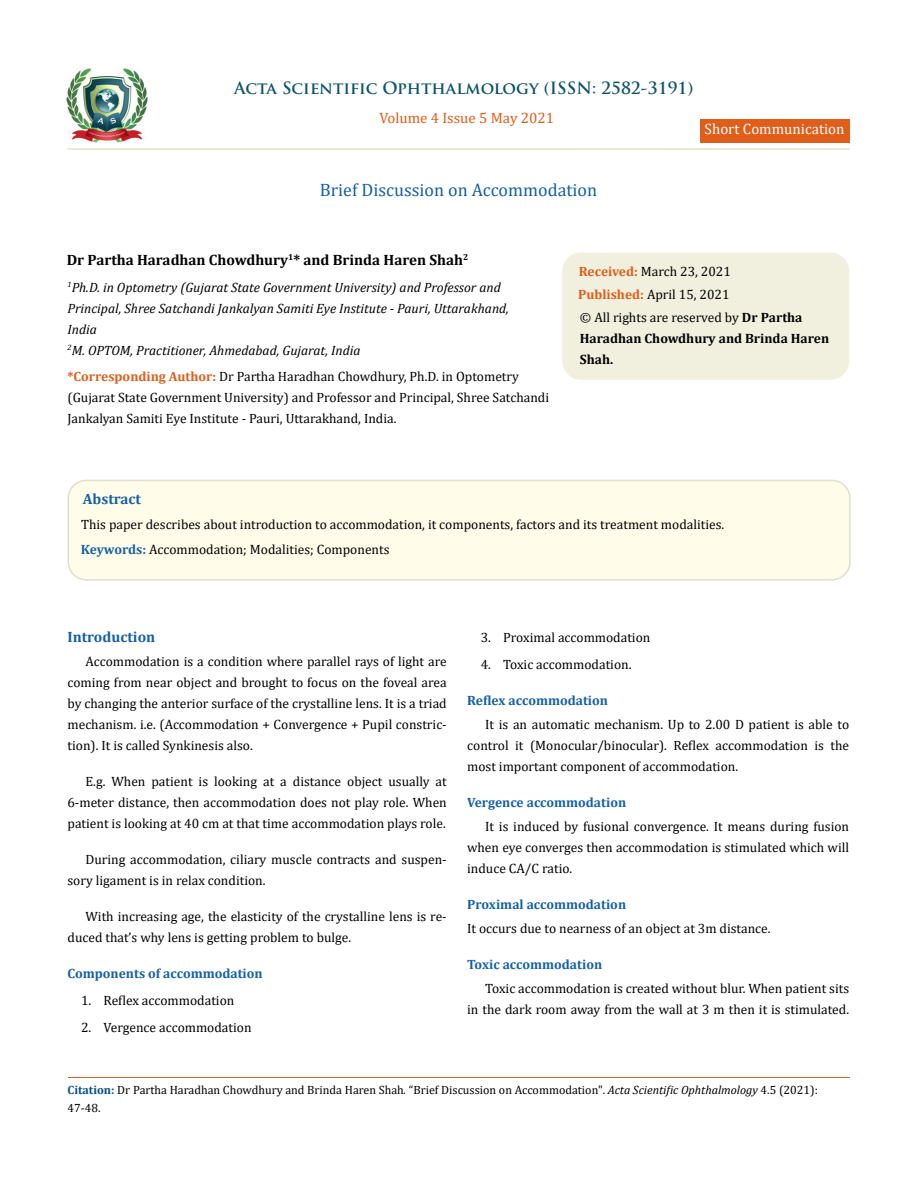
<style>
.page{position:relative;width:917px;height:1188px;background:#fff}
.page>*{position:absolute;margin:0;border:0;box-sizing:border-box;transform-origin:0 0}
.t1{font:18px "Cambria";color:#1560a6}
.t2{font:700 16.5px "Trajan Pro";color:#0e546a}
.t3{font:700 15px "Cambria";color:#000}
.t4{font:15px "Cambria";color:#e05d1a}
.t5{font:700 15px "Cambria";color:#1560a6}
.t6{font:15px "Cambria";color:#fff}
.t7{font:13.5px/21px "Cambria";color:#000}
.t8{font:italic 13.5px/21px "Cambria";color:#000}
.t9{font:700 13.5px "Cambria";color:#1560a6}
.t10{font:700 13.5px/21px "Cambria";color:#000}
.t11{font:12px/18px "Cambria";color:#000}
.s1{font-weight:700;color:#e05d1a}
.s2{font-weight:700}
.s3{font-weight:700;color:#1560a6}
.s4{font-weight:700;color:#035089}
.s5{font-style:italic}
</style>
<div class="page">
<img style="left:67px;top:68px;width:80px;height:74px">
<div style="left:699px;top:119px;width:150px;height:23px;background:#e05d1a"></div>
<div style="left:563px;top:253px;width:285px;height:126px;background:#f1f0de;border-radius:18px"></div>
<div style="left:562px;top:253px;width:287px;height:127px;border:2px solid #f1f0de;border-radius:18px"></div>
<div style="left:68px;top:480px;width:781px;height:100px;background:#fffde9;border-radius:18px"></div>
<div style="left:67px;top:480px;width:783px;height:101px;border:2px solid #e0dfcd;border-radius:18px"></div>
<hr style="left:68px;top:1078px;width:781px;height:1px;background:#e05d1a">
<hr style="left:67px;top:148px;width:782px;height:2px;background:#e0dfcd">
<p class="t2" style="left:234px;top:77px;width:461px">Acta Scientific Ophthalmology (ISSN: 2582-3191)</p>
<p class="t4" style="left:379px;top:109px;width:176px">Volume 4 Issue 5 May 2021</p>
<p class="t6" style="left:704px;top:120px;width:141px">Short Communication</p>
<h1 class="t1" style="left:320px;top:180px;width:279px">Brief Discussion on Accommodation</h1>
<p class="t3" style="left:67px;top:249px;width:403px">Dr Partha Haradhan Chowdhury<sup>1</sup>* and Brinda Haren Shah<sup>2</sup></p>
<p class="t8" style="left:67px;top:276px;width:443px"><sup>1</sup>Ph.D. in Optometry (Gujarat State Government University) and Professor and Principal, Shree Satchandi Jankalyan Samiti Eye Institute - Pauri, Uttarakhand, India<br><sup>2</sup>M. OPTOM, Practitioner, Ahmedabad, Gujarat, India</p>
<p class="t7" style="left:67px;top:366px;width:483px"><span class="s1">*Corresponding Author:</span> Dr Partha Haradhan Chowdhury, Ph.D. in Optometry (Gujarat State Government University) and Professor and Principal, Shree Satchandi<br>Jankalyan Samiti Eye Institute - Pauri, Uttarakhand, India.</p>
<p class="t7" style="left:578px;top:260px;width:226px;line-height:23px"><span class="s1">Received:</span> March 23, 2021<br><span class="s1">Published:</span> April 15, 2021<br>© All rights are reserved by <span class="s2">Dr Partha</span></p>
<p class="t10" style="left:580px;top:328px;width:251px">Haradhan Chowdhury and Brinda Haren<br>Shah.</p>
<p class="t5" style="left:83px;top:488px;width:60px">Abstract</p>
<p class="t7" style="left:81px;top:512px;width:645px;line-height:24.5px">This paper describes about introduction to accommodation, it components, factors and its treatment modalities.<br><span class="s3">Keywords:</span> Accommodation; Modalities; Components</p>
<p class="t5" style="left:67px;top:626px;width:89px">Introduction</p>
<p class="t7" style="left:67px;top:651px;width:381px;text-align:justify;text-indent:18px">Accommodation is a condition where parallel rays of light are coming from near object and brought to focus on the foveal area by changing the anterior surface of the crystalline lens. It is a triad mechanism. i.e. (Accommodation + Convergence + Pupil constric&shy;tion). It is called Synkinesis also.</p>
<p class="t7" style="left:67px;top:771px;width:381px;text-align:justify;text-indent:18px">E.g. When patient is looking at a distance object usually at 6-meter distance, then accommodation does not play role. When patient is looking at 40 cm at that time accommodation plays role.</p>
<p class="t7" style="left:67px;top:849px;width:381px;text-indent:18px">During accommodation, ciliary muscle contracts and suspen&shy;sory ligament is in relax condition.</p>
<p class="t7" style="left:67px;top:906px;width:381px;text-indent:18px">With increasing age, the elasticity of the crystalline lens is re&shy;duced that’s why lens is getting problem to bulge.</p>
<p class="t9" style="left:67px;top:964px;width:197px">Components of accommodation</p>
<p class="t7" style="left:81px;top:990px;width:155px">1. Reflex accommodation</p>
<p class="t7" style="left:81px;top:1017px;width:172px">2. Vergence accommodation</p>
<p class="t7" style="left:480px;top:627px;width:171px">3. Proximal accommodation</p>
<p class="t7" style="left:480px;top:654px;width:152px">4. Toxic accommodation.</p>
<p class="t9" style="left:467px;top:691px;width:142px">Reflex accommodation</p>
<p class="t7" style="left:467px;top:714px;width:383px;text-align:justify;text-indent:18px">It is an automatic mechanism. Up to 2.00 D patient is able to control it (Monocular/binocular). Reflex accommodation is the most important component of accommodation.</p>
<p class="t9" style="left:467px;top:793px;width:160px">Vergence accommodation</p>
<p class="t7" style="left:467px;top:816px;width:383px;text-align:justify;text-indent:18px">It is induced by fusional convergence. It means during fusion when eye converges then accommodation is stimulated which will induce CA/C ratio.</p>
<p class="t9" style="left:467px;top:895px;width:160px">Proximal accommodation</p>
<p class="t7" style="left:467px;top:918px;width:305px">It occurs due to nearness of an object at 3m distance.</p>
<p class="t9" style="left:467px;top:955px;width:136px">Toxic accommodation</p>
<p class="t7" style="left:467px;top:978px;width:383px;text-align:right">Toxic accommodation is created without blur. When patient sits<br>in the dark room away from the wall at 3 m then it is stimulated.</p>
<p class="t11" style="left:68px;top:1081px;width:752px"><span class="s4">Citation:</span> Dr Partha Haradhan Chowdhury and Brinda Haren Shah<span class="s5">.</span> “Brief Discussion on Accommodation". <span class="s5">Acta Scientific Ophthalmology</span> 4.5 (2021):<br>47-48.</p>
</div>
